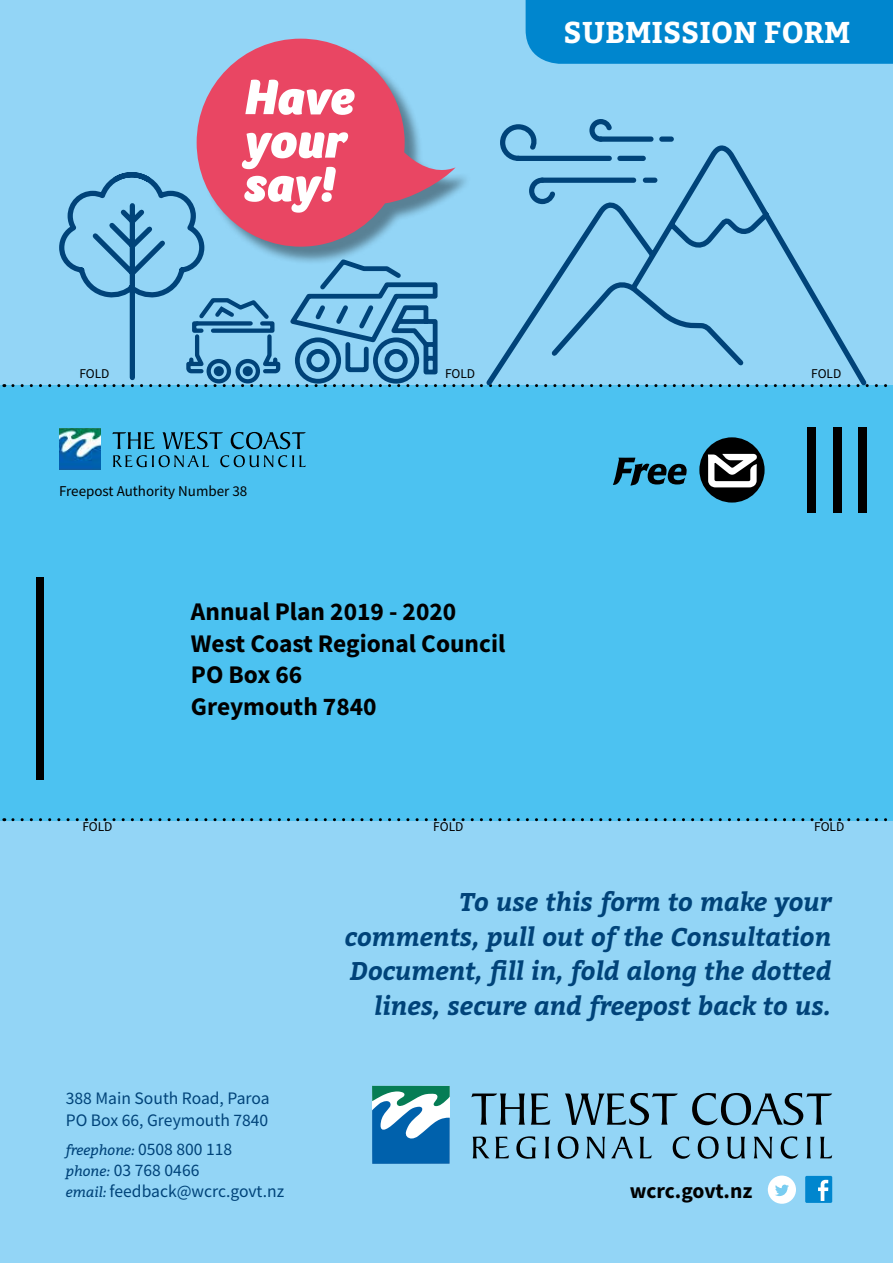
<style>
.page{position:relative;width:893px;height:1263px;background:#4cc2f1}
.page>*{position:absolute;margin:0;border:0;box-sizing:border-box;transform-origin:0 0}
.t1{font:italic 900 51px/43.5px "Foco";letter-spacing:-.005em;color:#fff}
.t2{font:700 30px "Bitter";color:#fff}
.t3{font:italic 700 25.5px/34.5px "Bitter";color:#004379;text-align:right}
.t4{font:700 25.5px/31.8px "Source Sans Pro";color:#000}
.t5{font:700 21.6px "Source Sans Pro";letter-spacing:-.01em;color:#000}
.t6{font:17.55px/21px "Source Sans Pro";color:#004379}
.t7{font:15px "Source Sans Pro";color:#000}
.t8{font:italic 14.1px "Bitter";color:#004379}
.t9{font:13.35px "Source Sans Pro";color:#000}
.s1{font-family:"Source Sans Pro";font-style:normal;font-size:17.55px}
.s2{font-family:"Bitter";font-style:italic;font-size:14.1px}
</style>
<div class="page">
<div style="left:0;top:821px;width:893px;height:442px;background:#93d5f6"></div>
<div style="left:0;top:0;width:893px;height:385px;background:#93d5f6"></div>
<img style="left:59px;top:428px;width:42px;height:42px">
<svg style="left:113px;top:455px;width:193px;height:12px"></svg>
<svg style="left:112px;top:432px;width:194px;height:17px"></svg>
<svg style="left:13px;top:818px;width:875px;height:3px"></svg>
<div style="left:36px;top:577px;width:8px;height:202px;background:#000"></div>
<div style="left:833px;top:427px;width:8px;height:85px;background:#000"></div>
<div style="left:858px;top:427px;width:9px;height:85px;background:#000"></div>
<div style="left:807px;top:427px;width:9px;height:85px;background:#000"></div>
<div style="left:699px;top:437px;width:66px;height:65px;background:#000;border-radius:50%"></div>
<svg style="left:708px;top:454px;width:49px;height:33px"></svg>
<svg style="left:613px;top:458px;width:74px;height:28px"></svg>
<div style="left:526px;top:0;width:367px;height:64px;background:#0086ce"></div>
<svg style="left:472px;top:1136px;width:360px;height:23px"></svg>
<svg style="left:471px;top:1093px;width:361px;height:32px"></svg>
<svg style="left:372px;top:1086px;width:78px;height:78px;background:#4c93b7"></svg>
<div style="left:768px;top:1175px;width:28px;height:29px;background:#fff;border-radius:50%"></div>
<svg style="left:775px;top:1184px;width:14px;height:12px"></svg>
<div style="left:805px;top:1176px;width:27px;height:27px;background:#0086ce;border-radius:2px"></div>
<svg style="left:818px;top:1180px;width:10px;height:21px"></svg>
<svg style="left:538px;top:139px;width:205px;height:31px"></svg>
<div style="left:598px;top:136px;width:55px;height:6px;background:#004379;border-radius:3px"></div>
<svg style="left:589px;top:119px;width:23px;height:23px"></svg>
<div style="left:659px;top:136px;width:15px;height:6px;background:#004379;border-radius:3px"></div>
<div style="left:515px;top:156px;width:97px;height:5px;background:#004379;border-radius:3px"></div>
<svg style="left:500px;top:124px;width:38px;height:37px"></svg>
<div style="left:617px;top:156px;width:29px;height:5px;background:#004379;border-radius:3px"></div>
<svg style="left:13px;top:170px;width:875px;height:217px"></svg>
<div style="left:199px;top:41px;width:274px;height:224px;background:#000;opacity:.4"></div>
<svg style="left:197px;top:39px;width:259px;height:208px;fill:#e94663"></svg>
<h1 class="t1" style="left:243px;top:75px;width:112px">Have your say!</h1>
<p class="t2" style="left:564px;top:10px;width:288px">SUBMISSION FORM</p>
<p class="t9" style="left:79px;top:365px;width:32px">FOLD</p>
<p class="t9" style="left:445px;top:365px;width:32px">FOLD</p>
<p class="t9" style="left:811px;top:365px;width:32px">FOLD</p>
<p class="t7" style="left:59px;top:481px;width:190px">Freepost Authority Number 38</p>
<p class="t4" style="left:191px;top:595px;width:316px">Annual Plan 2019 - 2020<br>West Coast Regional Council<br>PO Box 66<br>Greymouth 7840</p>
<p class="t9" style="left:82px;top:818px;width:32px">FOLD</p>
<p class="t9" style="left:433px;top:818px;width:32px">FOLD</p>
<p class="t9" style="left:814px;top:818px;width:32px">FOLD</p>
<p class="t6" style="left:66px;top:1088px;width:205px">388 Main South Road, Paroa<br>PO Box 66, Greymouth 7840</p>
<p class="t8" style="left:66px;top:1140px;width:168px">freephone: <span class="s1">0508 800 118</span></p>
<p class="t6" style="left:66px;top:1160px;width:220px"><span class="s2">phone:</span> 03 768 0466<br><span class="s2">email:</span> feedback@wcrc.govt.nz</p>
<p class="t3" style="left:345px;top:884px;width:488px">To use this form to make your comments, pull out of the Consultation Document, fill in, fold along the dotted lines, secure and freepost back to us.</p>
<p class="t5" style="left:630px;top:1176px;width:124px">wcrc.govt.nz</p>
</div>
